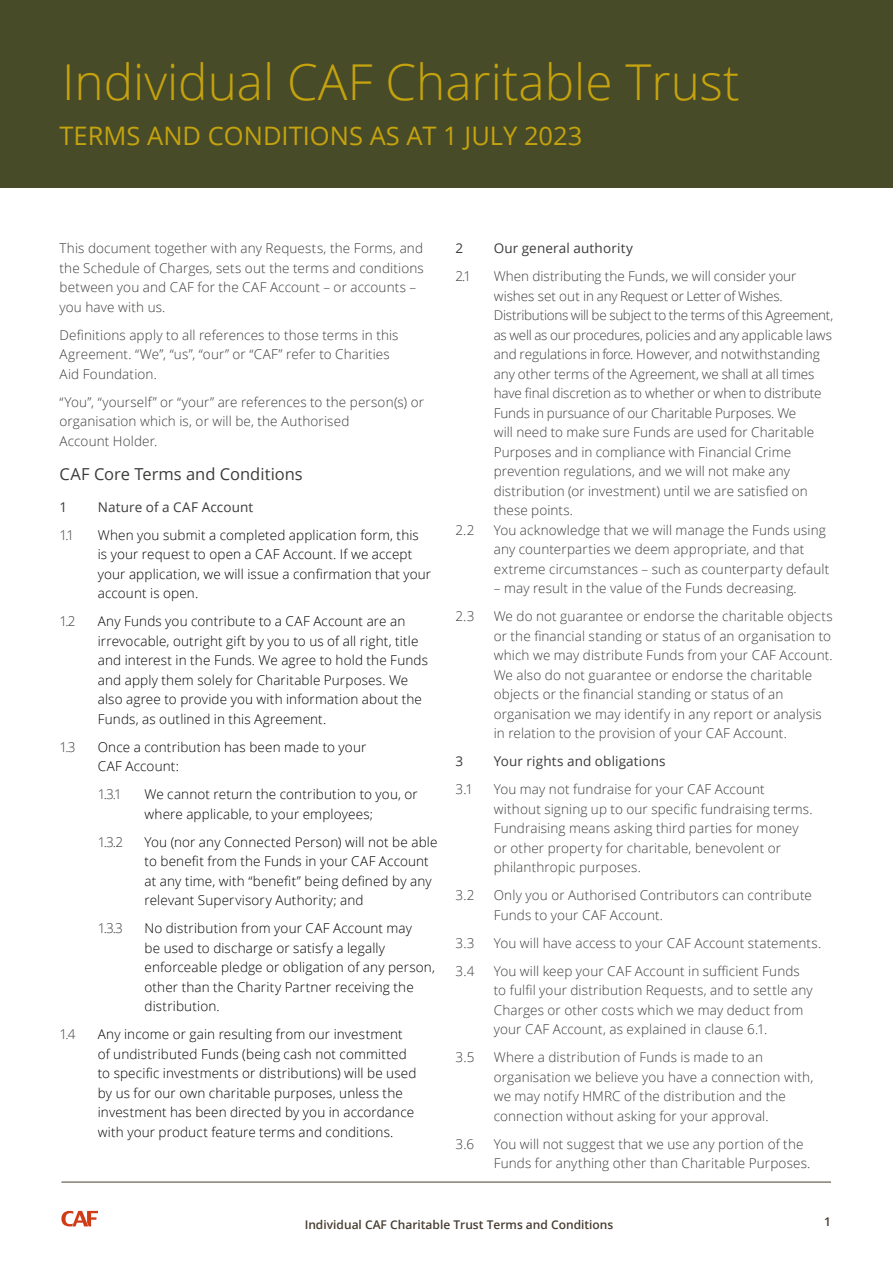
<style>
.page{position:relative;width:893px;height:1263px;background:#fff}
.page>*{position:absolute;margin:0;border:0;box-sizing:border-box;transform-origin:0 0}
.t1{font:300 49.5px "Open Sans";color:#c5a30f}
.t2{font:25.5px "Open Sans";color:#c5a30f}
.t3{font:16.5px "Open Sans";color:#3c3c3b}
.t4{font:300 13.5px/19.5px "Open Sans";letter-spacing:.01em;color:#3c3c3b}
.t5{font:300 13.5px/19.5px "Open Sans";letter-spacing:.01em;color:#000}
.t6{font:13.5px "Open Sans";letter-spacing:.01em;color:#3c3c3b}
.t7{font:600 12px "Open Sans";color:#483d30}
</style>
<div class="page">
<div style="left:0;top:0;width:893px;height:187px;background:#484b27"></div>
<hr style="left:61px;top:1182px;width:770px;height:1px;background:#483d30">
<svg style="left:61px;top:1211px;width:37px;height:15px"></svg>
<h1 class="t1" style="left:62px;top:48px;width:679px">Individual CAF Charitable Trust</h1>
<h2 class="t2" style="left:60px;top:118px;width:524px">TERMS AND CONDITIONS AS AT 1 JULY 2023</h2>
<p class="t4" style="left:60px;top:238px;width:366px">This document together with any Requests, the Forms, and the Schedule of Charges, sets out the terms and conditions between you and CAF for the CAF Account – or accounts – you have with us.</p>
<p class="t4" style="left:60px;top:325px;width:341px">Definitions apply to all references to those terms in this<br>Agreement. “We”, “us”, “our” or “CAF” refer to Charities<br>Aid Foundation.</p>
<p class="t4" style="left:60px;top:392px;width:366px">“You”, “yourself” or “your” are references to the person(s) or organisation which is, or will be, the Authorised<br>Account Holder.</p>
<p class="t3" style="left:60px;top:462px;width:245px">CAF Core Terms and Conditions</p>
<p class="t6" style="left:60px;top:498px;width:9px">1</p>
<p class="t6" style="left:98px;top:498px;width:157px">Nature of a CAF Account</p>
<p class="t4" style="left:60px;top:525px;width:16px">1.1</p>
<p class="t5" style="left:98px;top:525px;width:335px">When you submit a completed application form, this is your request to open a CAF Account. If we accept your application, we will issue a confirmation that your account is open.</p>
<p class="t4" style="left:60px;top:611px;width:18px">1.2</p>
<p class="t5" style="left:98px;top:611px;width:332px">Any Funds you contribute to a CAF Account are an irrevocable, outright gift by you to us of all right, title and interest in the Funds. We agree to hold the Funds and apply them solely for Charitable Purposes. We also agree to provide you with information about the Funds, as outlined in this Agreement.</p>
<p class="t4" style="left:60px;top:737px;width:18px">1.3</p>
<p class="t5" style="left:98px;top:737px;width:270px">Once a contribution has been made to your<br>CAF Account:</p>
<p class="t4" style="left:98px;top:784px;width:25px">1.3.1</p>
<p class="t5" style="left:145px;top:784px;width:275px">We cannot return the contribution to you, or where applicable, to your employees;</p>
<p class="t4" style="left:98px;top:832px;width:27px">1.3.2</p>
<p class="t5" style="left:145px;top:832px;width:294px">You (nor any Connected Person) will not be able to benefit from the Funds in your CAF Account at any time, with “benefit” being defined by any relevant Supervisory Authority; and</p>
<p class="t4" style="left:98px;top:918px;width:27px">1.3.3</p>
<p class="t5" style="left:145px;top:918px;width:292px">No distribution from your CAF Account may<br>be used to discharge or satisfy a legally enforceable pledge or obligation of any person, other than the Charity Partner receiving the distribution.</p>
<p class="t4" style="left:60px;top:1024px;width:18px">1.4</p>
<p class="t5" style="left:98px;top:1024px;width:320px">Any income or gain resulting from our investment of undistributed Funds (being cash not committed to specific investments or distributions) will be used by us for our own charitable purposes, unless the investment has been directed by you in accordance with your product feature terms and conditions.</p>
<p class="t6" style="left:455px;top:239px;width:9px">2</p>
<p class="t6" style="left:494px;top:239px;width:141px">Our general authority</p>
<p class="t4" style="left:455px;top:266px;width:17px">2.1</p>
<p class="t4" style="left:494px;top:266px;width:341px">When distributing the Funds, we will consider your wishes set out in any Request or Letter of Wishes.<br>Distributions will be subject to the terms of this Agreement, as well as our procedures, policies and any applicable laws and regulations in force. However, and notwithstanding any other terms of the Agreement, we shall at all times have final discretion as to whether or when to distribute Funds in pursuance of our Charitable Purposes. We<br>will need to make sure Funds are used for Charitable Purposes and in compliance with Financial Crime prevention regulations, and we will not make any distribution (or investment) until we are satisfied on these points.</p>
<p class="t4" style="left:455px;top:520px;width:20px">2.2</p>
<p class="t4" style="left:494px;top:520px;width:337px">You acknowledge that we will manage the Funds using any counterparties we deem appropriate, and that extreme circumstances – such as counterparty default</p>
<p class="t4" style="left:494px;top:578px;width:305px">– may result in the value of the Funds decreasing.</p>
<p class="t4" style="left:455px;top:606px;width:20px">2.3</p>
<p class="t4" style="left:494px;top:606px;width:341px">We do not guarantee or endorse the charitable objects or the financial standing or status of an organisation to which we may distribute Funds from your CAF Account.<br>We also do not guarantee or endorse the charitable objects or the financial standing or status of an organisation we may identify in any report or analysis in relation to the provision of your CAF Account.</p>
<p class="t6" style="left:455px;top:752px;width:9px">3</p>
<p class="t6" style="left:494px;top:752px;width:173px">Your rights and obligations</p>
<p class="t4" style="left:455px;top:779px;width:19px">3.1</p>
<p class="t4" style="left:494px;top:779px;width:320px">You may not fundraise for your CAF Account without signing up to our specific fundraising terms.<br>Fundraising means asking third parties for money or other property for charitable, benevolent or philanthropic purposes.</p>
<p class="t4" style="left:455px;top:885px;width:21px">3.2</p>
<p class="t4" style="left:494px;top:885px;width:320px">Only you or Authorised Contributors can contribute<br>Funds to your CAF Account.</p>
<p class="t4" style="left:455px;top:933px;width:20px">3.3</p>
<p class="t4" style="left:494px;top:933px;width:329px">You will have access to your CAF Account statements.</p>
<p class="t4" style="left:455px;top:961px;width:20px">3.4</p>
<p class="t4" style="left:494px;top:961px;width:320px">You will keep your CAF Account in sufficient Funds to fulfil your distribution Requests, and to settle any Charges or other costs which we may deduct from your CAF Account, as explained in clause 6.1.</p>
<p class="t4" style="left:455px;top:1047px;width:20px">3.5</p>
<p class="t4" style="left:494px;top:1047px;width:321px">Where a distribution of Funds is made to an organisation we believe you have a connection with, we may notify HMRC of the distribution and the connection without asking for your approval.</p>
<p class="t4" style="left:455px;top:1134px;width:20px">3.6</p>
<p class="t4" style="left:494px;top:1134px;width:318px">You will not suggest that we use any portion of the<br>Funds for anything other than Charitable Purposes.</p>
<p class="t7" style="left:305px;top:1216px;width:310px">Individual CAF Charitable Trust Terms and Conditions</p>
<p class="t7" style="left:824px;top:1214px;width:8px">1</p>
</div>
